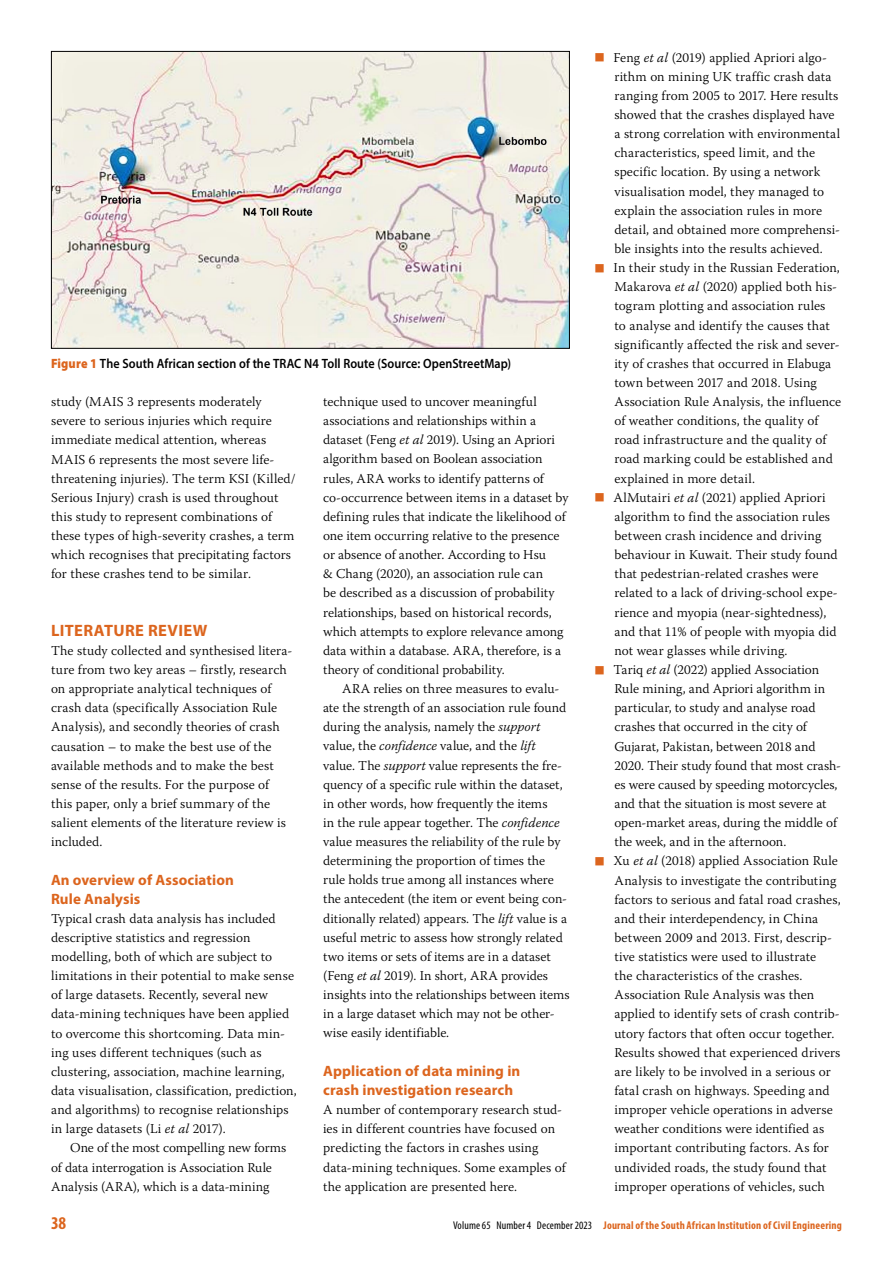
<style>
.page{position:relative;width:893px;height:1263px;background:#fff}
.page>*{position:absolute;margin:0;border:0;box-sizing:border-box;transform-origin:0 0}
.t1{font:700 condensed 18px "Myriad Pro";color:#dc651e}
.t2{font:700 16.5px "Myriad Pro";letter-spacing:.025em;color:#dc651e}
.t3{font:700 15px/19.2px "Myriad Pro";letter-spacing:.005em;color:#dc651e}
.t4{font:300 13.5px/19.2px "Warnock Pro";letter-spacing:.005em;color:#000}
.t5{font:600 13.5px "Myriad Pro";letter-spacing:.005em;color:#000;scale:.9 1}
.t6{font:700 condensed 11.25px "Myriad Pro";color:#dc651e}
.s1{font-weight:900;color:#dc651e}
.s2{font-style:italic}
.s3{font-weight:400;color:#000}
</style>
<div class="page">
<img style="left:53px;top:53px;width:515px;height:294px">
<div style="left:51px;top:51px;width:519px;height:298px;border:1px solid #000"></div>
<p class="t5" style="left:51px;top:355px;width:513px"><span class="s1">Figure 1</span> The South African section of the TRAC N4 Toll Route (Source: OpenStreetMap)</p>
<p class="t4" style="left:51px;top:392px;width:246px">study (MAIS 3 represents moderately severe to serious injuries which require immediate medical attention, whereas MAIS 6 represents the most severe life&shy;threatening injuries). The term KSI (Killed/ Serious Injury) crash is used throughout this study to represent combinations of these types of high-severity crashes, a term which recognises that precipitating factors for these crashes tend to be similar.</p>
<p class="t2" style="left:51px;top:619px;width:158px">LITERATURE REVIEW</p>
<p class="t4" style="left:51px;top:641px;width:243px">The study collected and synthesised litera&shy;ture from two key areas – firstly, research on appropriate analytical techniques of crash data (specifically Association Rule Analysis), and secondly theories of crash causation – to make the best use of the available methods and to make the best sense of the results. For the purpose of this paper, only a brief summary of the salient elements of the literature review is included.</p>
<p class="t3" style="left:51px;top:869px;width:184px">An overview of Association<br>Rule Analysis</p>
<p class="t4" style="left:51px;top:908px;width:247px">Typical crash data analysis has included descriptive statistics and regression modelling, both of which are subject to limitations in their potential to make sense of large datasets. Recently, several new data-mining techniques have been applied to overcome this shortcoming. Data min&shy;ing uses different techniques (such as clustering, association, machine learning, data visualisation, classification, prediction, and algorithms) to recognise relationships in large datasets (Li <span class="s2">et al</span> 2017).</p>
<p class="t4" style="left:51px;top:1138px;width:237px;text-indent:19px">One of the most compelling new forms of data interrogation is Association Rule<br>Analysis (ARA), which is a data-mining</p>
<p class="t4" style="left:323px;top:392px;width:247px">technique used to uncover meaningful associations and relationships within a dataset (Feng <span class="s2">et al</span> 2019). Using an Apriori algorithm based on Boolean association rules, ARA works to identify patterns of co-occurrence between items in a dataset by defining rules that indicate the likelihood of one item occurring relative to the presence or absence of another. According to Hsu<br>&amp; Chang (2020), an association rule can<br>be described as a discussion of probability relationships, based on historical records, which attempts to explore relevance among data within a database. ARA, therefore, is a theory of conditional probability.</p>
<p class="t4" style="left:323px;top:679px;width:248px;text-indent:19px">ARA relies on three measures to evalu&shy;ate the strength of an association rule found during the analysis, namely the <span class="s2">support </span>value, the <span class="s2">confidence</span> value, and the <span class="s2">lift </span>value. The <span class="s2">support</span> value represents the fre&shy;quency of a specific rule within the dataset, in other words, how frequently the items<br>in the rule appear together. The <span class="s2">confidence </span>value measures the reliability of the rule by determining the proportion of times the rule holds true among all instances where the antecedent (the item or event being con&shy;ditionally related) appears. The <span class="s2">lift</span> value is a useful metric to assess how strongly related two items or sets of items are in a dataset (Feng <span class="s2">et al</span> 2019). In short, ARA provides insights into the relationships between items in a large dataset which may not be other&shy;wise easily identifiable.</p>
<p class="t3" style="left:323px;top:1061px;width:199px">Application of data mining in crash investigation research</p>
<p class="t4" style="left:323px;top:1100px;width:244px">A number of contemporary research stud&shy;ies in different countries have focused on predicting the factors in crashes using data-mining techniques. Some examples of the application are presented here.</p>
<p class="t4" style="left:613px;top:47px;width:229px">Feng <span class="s2">et al</span> (2019) applied Apriori algo&shy;rithm on mining UK traffic crash data ranging from 2005 to 2017. Here results showed that the crashes displayed have a strong correlation with environmental characteristics, speed limit, and the specific location. By using a network visualisation model, they managed to explain the association rules in more detail, and obtained more comprehensi&shy;ble insights into the results achieved.<br>In their study in the Russian Federation, Makarova <span class="s2">et al</span> (2020) applied both his&shy;togram plotting and association rules<br>to analyse and identify the causes that significantly affected the risk and sever&shy;ity of crashes that occurred in Elabuga town between 2017 and 2018. Using Association Rule Analysis, the influence of weather conditions, the quality of road infrastructure and the quality of road marking could be established and explained in more detail.<br>AlMutairi <span class="s2">et al</span> (2021) applied Apriori algorithm to find the association rules between crash incidence and driving behaviour in Kuwait. Their study found that pedestrian-related crashes were related to a lack of driving-school expe&shy;rience and myopia (near-sightedness), and that 11% of people with myopia did not wear glasses while driving.<br>Tariq <span class="s2">et al</span> (2022) applied Association Rule mining, and Apriori algorithm in particular, to study and analyse road crashes that occurred in the city of Gujarat, Pakistan, between 2018 and 2020. Their study found that most crash&shy;es were caused by speeding motorcycles, and that the situation is most severe at open-market areas, during the middle of the week, and in the afternoon.<br>Xu <span class="s2">et al</span> (2018) applied Association Rule Analysis to investigate the contributing factors to serious and fatal road crashes, and their interdependency, in China between 2009 and 2013. First, descrip&shy;tive statistics were used to illustrate<br>the characteristics of the crashes.<br>Association Rule Analysis was then applied to identify sets of crash contrib&shy;utory factors that often occur together.<br>Results showed that experienced drivers are likely to be involved in a serious or fatal crash on highways. Speeding and improper vehicle operations in adverse weather conditions were identified as important contributing factors. As for undivided roads, the study found that improper operations of vehicles, such</p>
<h1 class="t1" style="left:51px;top:1212px;width:17px">38</h1>
<p class="t6" style="left:453px;top:1218px;width:390px"><span class="s3">Volume 65 Number 4 December 2023</span> Journal of the South African Institution of Civil Engineering</p>
</div>
